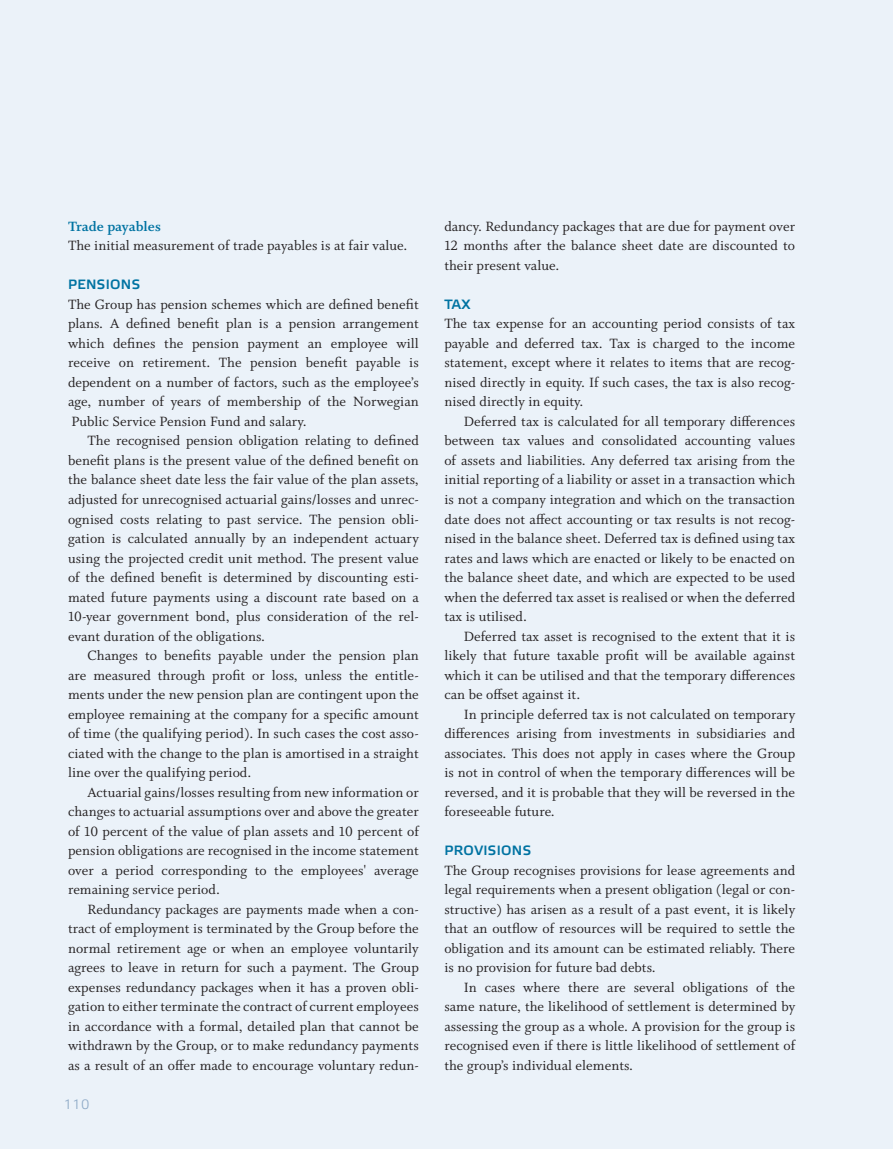
<style>
.page{position:relative;width:893px;height:1149px;background:#fff}
.page>*{position:absolute;margin:0;border:0;box-sizing:border-box;transform-origin:0 0}
.t1{font:15px/19.5px "Cappelen Whitman LF Roman";color:#231f20;text-align:justify}
.t2{font:15px "Cappelen Whitman LF Bold";color:#0073a2}
.t3{font:700 13.5px "Elektra Light Pro";letter-spacing:.025em;color:#0073a2}
.t4{font:13.5px "Elektra Light Pro";color:#8eaac7}
</style>
<div class="page">
<div style="left:0;top:0;width:893px;height:1148px;background:#ebf2f9"></div>
<p class="t2" style="left:68px;top:220px;width:94px">Trade payables</p>
<p class="t1" style="left:68px;top:236px;width:341px">The initial measurement of trade payables is at fair value.</p>
<p class="t3" style="left:68px;top:279px;width:74px">PENSIONS</p>
<p class="t1" style="left:68px;top:295px;width:352px">The Group has pension schemes which are defined benefit plans. A defined benefit plan is a pension arrangement which defines the pension payment an employee will receive on retirement. The pension benefit payable is dependent on a number of factors, such as the employee’s age, number of years of membership of the Norwegian Public Service Pension Fund and salary.</p>
<p class="t1" style="left:68px;top:431px;width:352px;text-indent:20px">The recognised pension obligation relating to defined benefit plans is the present value of the defined benefit on the balance sheet date less the fair value of the plan assets, adjusted for unrecognised actuarial gains/losses and unrec&shy;ognised costs relating to past service. The pension obli&shy;gation is calculated annually by an independent actuary using the projected credit unit method. The present value of the defined benefit is determined by discounting esti&shy;mated future payments using a discount rate based on a 10-year government bond, plus consideration of the rel&shy;evant duration of the obligations.</p>
<p class="t1" style="left:68px;top:646px;width:352px;text-indent:20px">Changes to benefits payable under the pension plan are measured through profit or loss, unless the entitle&shy;ments under the new pension plan are contingent upon the employee remaining at the company for a specific amount of time (the qualifying period). In such cases the cost asso&shy;ciated with the change to the plan is amortised in a straight line over the qualifying period.</p>
<p class="t1" style="left:68px;top:782px;width:352px;text-indent:20px">Actuarial gains/losses resulting from new information or changes to actuarial assumptions over and above the greater of 10 percent of the value of plan assets and 10 percent of pension obligations are recognised in the income statement over a period corresponding to the employees' average remaining service period.</p>
<p class="t1" style="left:68px;top:899px;width:352px;text-indent:20px">Redundancy packages are payments made when a con&shy;tract of employment is terminated by the Group before the normal retirement age or when an employee voluntarily agrees to leave in return for such a payment. The Group expenses redundancy packages when it has a proven obli&shy;gation to either terminate the contract of current employees in accordance with a formal, detailed plan that cannot be withdrawn by the Group, or to make redundancy payments as a result of an o≠er made to encourage voluntary redun-</p>
<p class="t4" style="left:64px;top:1096px;width:27px">110</p>
<p class="t1" style="left:444px;top:217px;width:352px">dancy. Redundancy packages that are due for payment over 12 months after the balance sheet date are discounted to their present value.</p>
<p class="t3" style="left:444px;top:299px;width:28px">TAX</p>
<p class="t1" style="left:444px;top:314px;width:352px">The tax expense for an accounting period consists of tax payable and deferred tax. Tax is charged to the income statement, except where it relates to items that are recog&shy;nised directly in equity. If such cases, the tax is also recog&shy;nised directly in equity.</p>
<p class="t1" style="left:444px;top:412px;width:352px;text-indent:20px">Deferred tax is calculated for all temporary di≠erences between tax values and consolidated accounting values of assets and liabilities. Any deferred tax arising from the initial reporting of a liability or asset in a transaction which is not a company integration and which on the transaction date does not a≠ect accounting or tax results is not recog&shy;nised in the balance sheet. Deferred tax is defined using tax rates and laws which are enacted or likely to be enacted on the balance sheet date, and which are expected to be used when the deferred tax asset is realised or when the deferred tax is utilised.</p>
<p class="t1" style="left:444px;top:626px;width:352px;text-indent:20px">Deferred tax asset is recognised to the extent that it is likely that future taxable profit will be available against which it can be utilised and that the temporary di≠erences can be o≠set against it.</p>
<p class="t1" style="left:444px;top:704px;width:352px;text-indent:20px">In principle deferred tax is not calculated on temporary di≠erences arising from investments in subsidiaries and associates. This does not apply in cases where the Group is not in control of when the temporary di≠erences will be reversed, and it is probable that they will be reversed in the foreseeable future.</p>
<p class="t3" style="left:444px;top:845px;width:88px">PROVISIONS</p>
<p class="t1" style="left:444px;top:860px;width:352px">The Group recognises provisions for lease agreements and legal requirements when a present obligation (legal or con&shy;structive) has arisen as a result of a past event, it is likely that an outflow of resources will be required to settle the obligation and its amount can be estimated reliably. There is no provision for future bad debts.</p>
<p class="t1" style="left:444px;top:977px;width:352px;text-indent:20px">In cases where there are several obligations of the same nature, the likelihood of settlement is determined by assessing the group as a whole. A provision for the group is recognised even if there is little likelihood of settlement of the group’s individual elements.</p>
</div>
